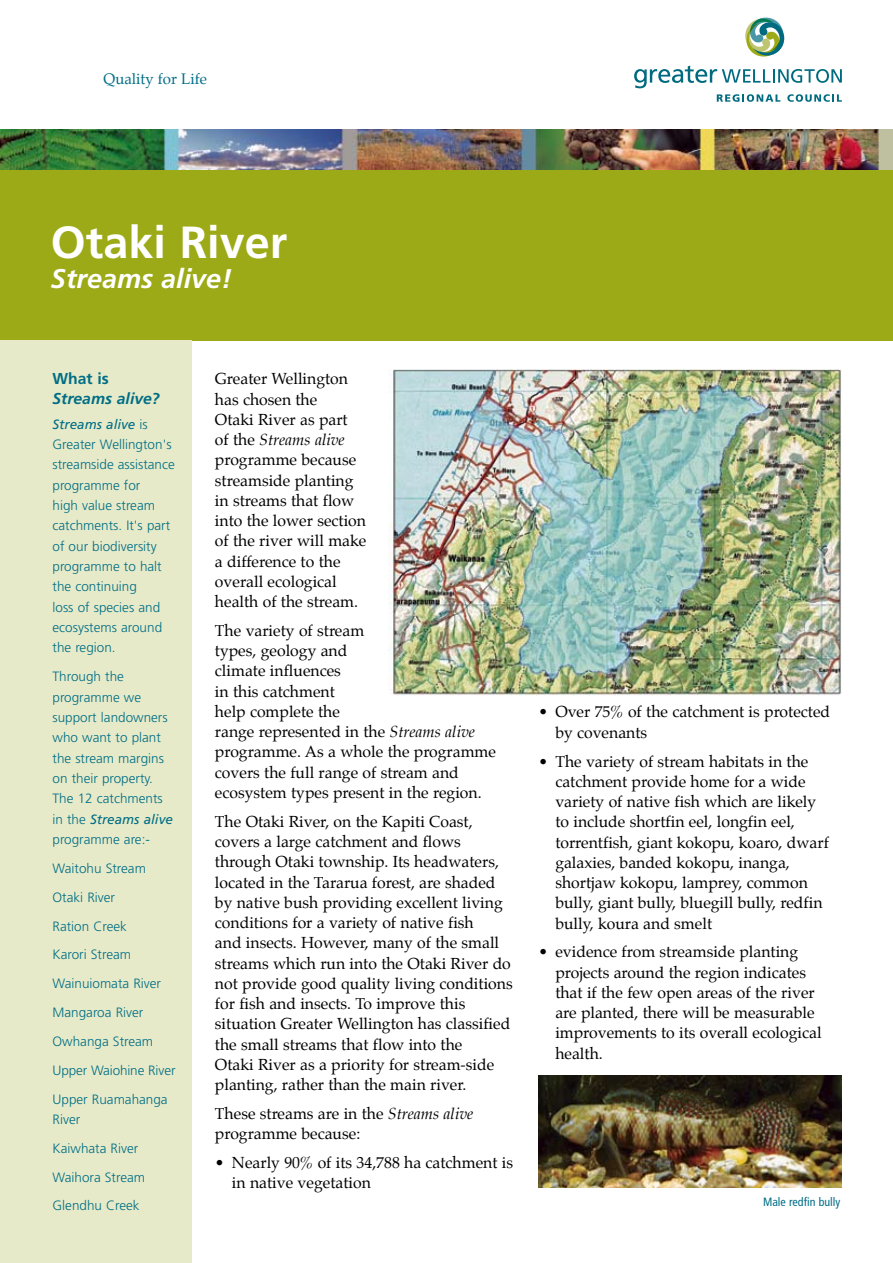
<style>
.page{position:relative;width:893px;height:1263px;background:#fff}
.page>*{position:absolute;margin:0;border:0;box-sizing:border-box;transform-origin:0 0}
.t1{font:700 45px "Frutiger";color:#fff}
.t2{font:italic 700 27px "Frutiger";color:#fff}
.t3{font:15.75px/20.2px "Palatino";color:#000}
.t4{font:italic 700 15.75px "Frutiger";color:#006e86}
.t5{font:700 15.75px "Frutiger";color:#006e86}
.t6{font:15px "Palatino";color:#006e86}
.t7{font:300 13.5px/20.4px "Frutiger";color:#006e86}
.t8{font:condensed 12px "Frutiger";color:#006e86}
.s1{font-weight:400;font-style:italic}
.s2{font-style:italic}
</style>
<div class="page">
<img style="left:0;top:130px;width:893px;height:40px">
<div style="left:0;top:170px;width:893px;height:170px;background:#9caa17"></div>
<div style="left:0;top:340px;width:192px;height:923px;background:#e7eac8"></div>
<svg style="left:717px;top:94px;width:63px;height:8px"></svg>
<svg style="left:787px;top:94px;width:55px;height:8px"></svg>
<svg style="left:634px;top:66px;width:208px;height:22px"></svg>
<svg style="left:745px;top:17px;width:40px;height:40px"></svg>
<img style="left:389px;top:370px;width:452px;height:326px">
<img style="left:538px;top:1075px;width:304px;height:112px">
<p class="t6" style="left:104px;top:69px;width:105px">Quality for Life</p>
<h1 class="t1" style="left:51px;top:216px;width:238px">Otaki River</h1>
<h2 class="t2" style="left:51px;top:262px;width:182px">Streams alive!</h2>
<p class="t5" style="left:53px;top:369px;width:58px">What is</p>
<p class="t4" style="left:53px;top:389px;width:109px">Streams alive?</p>
<p class="t7" style="left:53px;top:414px;width:124px"><span class="s1">Streams alive</span> is<br>Greater Wellington's streamside assistance programme for<br>high value stream catchments. It's part of our biodiversity programme to halt the continuing<br>loss of species and ecosystems around the region.</p>
<p class="t7" style="left:53px;top:667px;width:122px">Through the programme we support landowners who want to plant the stream margins on their property.<br>The 12 catchments in the <span class="s1">Streams alive </span>programme are:-</p>
<p class="t7" style="left:53px;top:854px;width:124px;line-height:28.8px">Waitohu Stream<br>Otaki River<br>Ration Creek<br>Karori Stream<br>Wainuiomata River<br>Mangaroa River<br>Owhanga Stream<br>Upper Waiohine River<br>Upper Ruamahanga</p>
<p class="t7" style="left:53px;top:1105px;width:94px;line-height:28.8px">River<br>Kaiwhata River<br>Waihora Stream<br>Glendhu Creek</p>
<p class="t3" style="left:215px;top:370px;width:153px">Greater Wellington has chosen the<br>Otaki River as part<br>of the <span class="s2">Streams alive </span>programme because streamside planting in streams that flow into the lower section of the river will make a difference to the overall ecological health of the stream.</p>
<p class="t3" style="left:215px;top:622px;width:283px">The variety of stream<br>types, geology and<br>climate influences<br>in this catchment<br>help complete the<br>range represented in the <span class="s2">Streams alive </span>programme. As a whole the programme covers the full range of stream and ecosystem types present in the region.</p>
<p class="t3" style="left:215px;top:812px;width:299px">The Otaki River, on the Kapiti Coast, covers a large catchment and flows through Otaki township. Its headwaters, located in the Tararua forest, are shaded by native bush providing excellent living conditions for a variety of native fish<br>and insects. However, many of the small streams which run into the Otaki River do not provide good quality living conditions for fish and insects. To improve this situation Greater Wellington has classified the small streams that flow into the<br>Otaki River as a priority for stream-side planting, rather than the main river.</p>
<p class="t3" style="left:215px;top:1104px;width:260px">These streams are in the <span class="s2">Streams alive </span>programme because:</p>
<p class="t3" style="left:232px;top:1153px;width:283px;text-indent:-17px">• Nearly 90% of its 34,788 ha catchment is in native vegetation</p>
<p class="t3" style="left:555px;top:703px;width:276px;text-indent:-17px">• Over 75% of the catchment is protected by covenants</p>
<p class="t3" style="left:555px;top:752px;width:275px;text-indent:-17px">• The variety of stream habitats in the catchment provide home for a wide variety of native fish which are likely to include shortfin eel, longfin eel, torrentfish, giant kokopu, koaro, dwarf galaxies, banded kokopu, inanga, shortjaw kokopu, lamprey, common bully, giant bully, bluegill bully, redfin bully, koura and smelt</p>
<p class="t3" style="left:555px;top:943px;width:268px;text-indent:-17px">• evidence from streamside planting projects around the region indicates that if the few open areas of the river are planted, there will be measurable improvements to its overall ecological health.</p>
<p class="t8" style="left:763px;top:1195px;width:79px">Male redfin bully</p>
</div>
